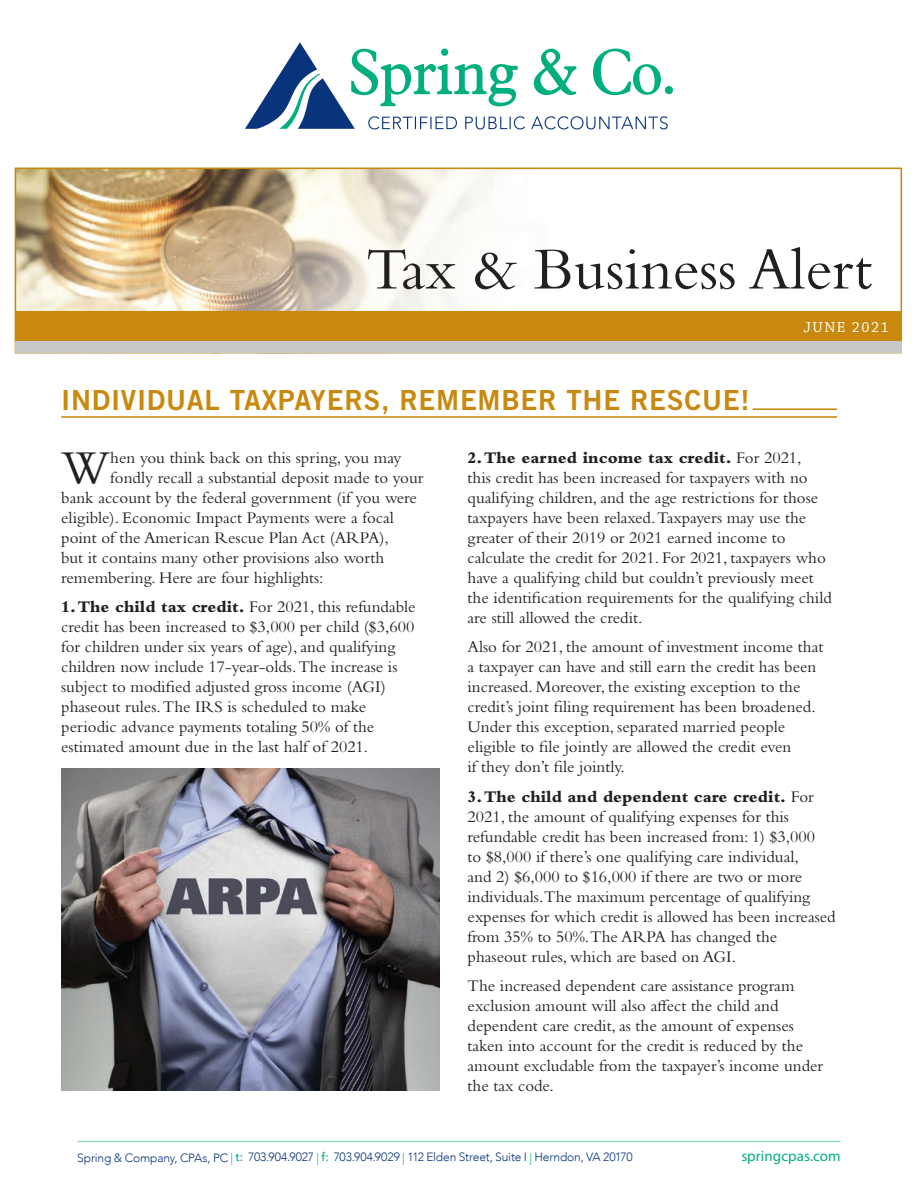
<style>
.page{position:relative;width:918px;height:1188px;background:#fff}
.page>*{position:absolute;margin:0;border:0;box-sizing:border-box;transform-origin:0 0}
.t1{font:61.5px "Bembo Std";color:#231f20}
.t2{font:49.05px "Bembo Std";color:#231f20}
.t3{font:27.75px "Trade Gothic LT Std Bd 2";letter-spacing:.025em;color:#c8890e}
.t4{font:16.95px/20px "Bembo Std";color:#231f20}
.t5{font:15.45px "Chaparral Pro";letter-spacing:.1em;color:#fff}
.TEXT{font:15px "Myriad Pro";letter-spacing:.005em;color:#00af7e}
.TEXT-2{font:300 12px "Avenir";letter-spacing:-.01em;color:#08347b}
.s1{font-weight:800}
.s2{color:#00af7e}
.s3{font-weight:500;color:#00af7e}
</style>
<div class="page">
<img style="left:18px;top:171px;width:482px;height:140px">
<hr style="left:753px;top:408px;width:84px;height:2px;background:#c8890e">
<hr style="left:61px;top:416px;width:776px;height:2px;background:#c8890e">
<div style="left:15px;top:168px;width:887px;height:185px;border:2px solid #c8890e"></div>
<div style="left:15px;top:311px;width:887px;height:42px;background:#c7c8ca"></div>
<div style="left:15px;top:311px;width:887px;height:30px;background:#c8890e"></div>
<img style="left:61px;top:769px;width:379px;height:321px">
<svg style="left:534px;top:49px;width:42px;height:46px"></svg>
<svg style="left:593px;top:49px;width:68px;height:46px"></svg>
<div style="left:665px;top:86px;width:8px;height:8px;background:#00af7e;border-radius:50%"></div>
<svg style="left:531px;top:116px;width:137px;height:13px"></svg>
<svg style="left:245px;top:42px;width:280px;height:87px"></svg>
<hr style="left:78px;top:1141px;width:762px;height:1px;background:#8ed8bd">
<p class="t1" style="left:366px;top:233px;width:508px">Tax &amp; Business Alert</p>
<p class="t5" style="left:803px;top:319px;width:87px">JUNE 2021</p>
<p class="t3" style="left:61px;top:383px;width:690px">INDIVIDUAL TAXPAYERS, REMEMBER THE RESCUE!</p>
<p class="t2" style="left:61px;top:439px;width:51px">W</p>
<p class="t4" style="left:110px;top:447px;width:293px">hen you think back on this spring, you may</p>
<p class="t4" style="left:110px;top:467px;width:315px">fondly recall a substantial deposit made to your</p>
<p class="t4" style="left:61px;top:487px;width:357px">bank account by the federal government (if you were</p>
<p class="t4" style="left:61px;top:507px;width:334px">eligible). Economic Impact Payments were a focal</p>
<p class="t4" style="left:61px;top:527px;width:329px">point of the American Rescue Plan Act (ARPA),</p>
<p class="t4" style="left:61px;top:547px;width:325px">but it contains many other provisions also worth</p>
<p class="t4" style="left:61px;top:567px;width:264px">remembering. Here are four highlights:</p>
<p class="t4" style="left:61px;top:597px;width:356px"><span class="s1">1. The child tax credit.</span> For 2021, this refundable credit has been increased to $3,000 per child ($3,600 for children under six years of age), and qualifying children now include 17-year-olds. The increase is subject to modified adjusted gross income (AGI) phaseout rules. The IRS is scheduled to make periodic advance payments totaling 50% of the estimated amount due in the last half of 2021.</p>
<p class="t4" style="left:468px;top:447px;width:366px"><span class="s1">2. The earned income tax credit.</span> For 2021,<br>this credit has been increased for taxpayers with no qualifying children, and the age restrictions for those taxpayers have been relaxed. Taxpayers may use the greater of their 2019 or 2021 earned income to calculate the credit for 2021. For 2021, taxpayers who have a qualifying child but couldn’t previously meet the identification requirements for the qualifying child are still allowed the credit.</p>
<p class="t4" style="left:468px;top:637px;width:357px">Also for 2021, the amount of investment income that a taxpayer can have and still earn the credit has been increased. Moreover, the existing exception to the credit’s joint filing requirement has been broadened.<br>Under this exception, separated married people eligible to file jointly are allowed the credit even<br>if they don’t file jointly.</p>
<p class="t4" style="left:468px;top:786px;width:370px"><span class="s1">3. The child and dependent care credit.</span> For 2021, the amount of qualifying expenses for this refundable credit has been increased from: 1) $3,000<br>to $8,000 if there’s one qualifying care individual,<br>and 2) $6,000 to $16,000 if there are two or more individuals.The maximum percentage of qualifying expenses for which credit is allowed has been increased from 35% to 50%.The ARPA has changed the phaseout rules, which are based on AGI.</p>
<p class="t4" style="left:468px;top:975px;width:357px">The increased dependent care assistance program exclusion amount will also affect the child and dependent care credit, as the amount of expenses taken into account for the credit is reduced by the amount excludable from the taxpayer’s income under the tax code.</p>
<p class="TEXT-2" style="left:77px;top:1150px;width:557px">Spring &amp; Company, CPAs, PC <span class="s2">|</span> <span class="s3">t:</span> 703.904.9027 <span class="s2">|</span> <span class="s3">f:</span> 703.904.9029 <span class="s2">|</span> 112 Elden Street, Suite I <span class="s2">|</span> Herndon, VA 20170</p>
<p class="TEXT" style="left:741px;top:1147px;width:101px">springcpas.com</p>
</div>
